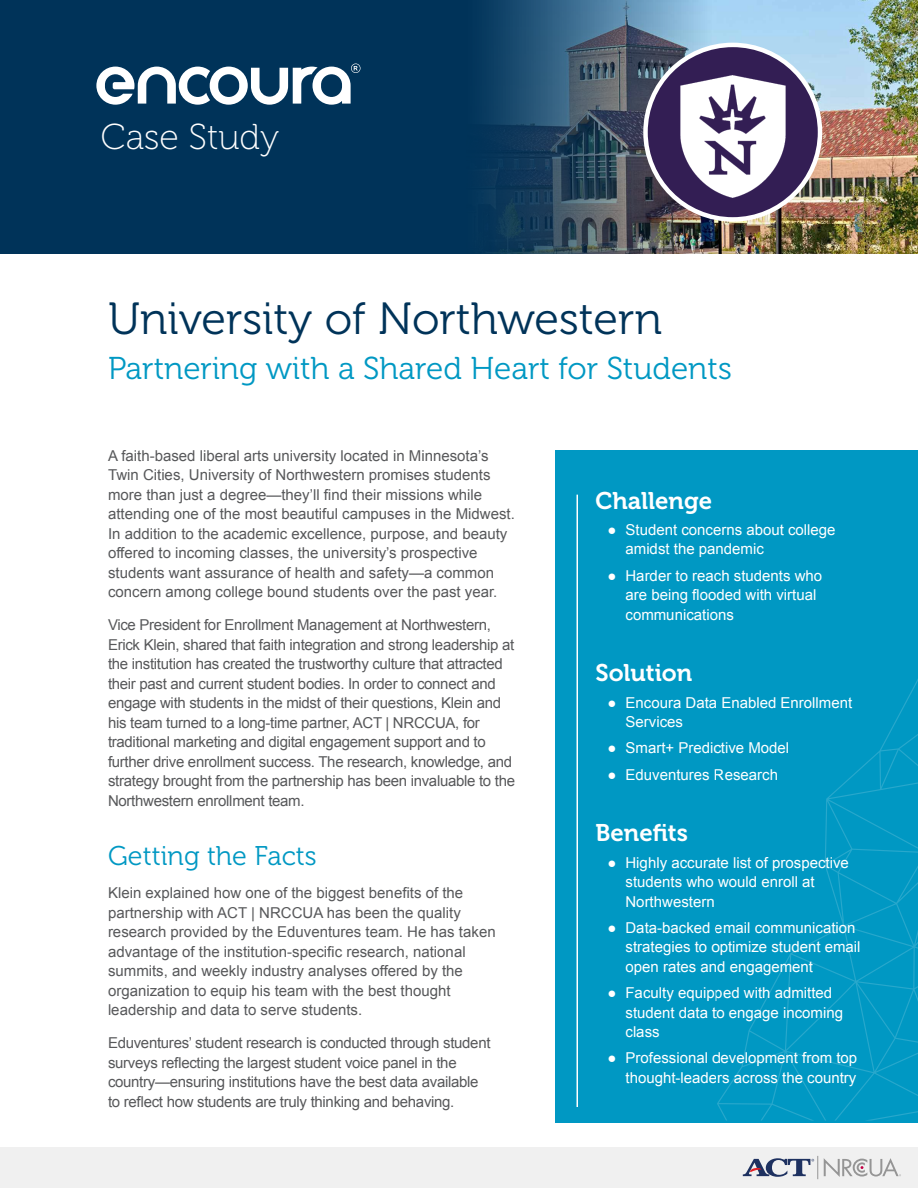
<style>
.page{position:relative;width:918px;height:1188px;background:#fff}
.page>*{position:absolute;margin:0;border:0;box-sizing:border-box;transform-origin:0 0}
.t1{font:45px "Museo 300";color:#003359}
.t2{font:35.85px "Museo 100";color:#fff}
.Subtitle{font:31.5px "Museo 300";color:#0098c3}
.t3{font:27px "Museo 300";color:#0098c3}
.Sidebar_Header{font:24px "Museo 700";color:#fff}
.Body{font:15px/19.5px "Arial";letter-spacing:-.02em;color:#57585a}
.Body-2{font:15px/19.5px "Arial";color:#57585a}
.Sidebar_List{font:15px/19.5px "Arial";color:#fff}
</style>
<div class="page">
<div style="left:0;top:1147px;width:918px;height:41px;background:#f0f0f0"></div>
<svg style="left:824px;top:1158px;width:77px;height:19px"></svg>
<svg style="left:743px;top:1156px;width:75px;height:23px"></svg>
<div style="left:0;top:0;width:918px;height:253px;background:#003359"></div>
<img style="left:354px;top:0;width:564px;height:253px">
<div style="left:646px;top:45px;width:174px;height:174px;background:#331e54;border-radius:50%"></div>
<img style="left:680px;top:76px;width:105px;height:121px">
<div style="left:643px;top:43px;width:179px;height:179px;border:4px solid #fff;border-radius:50%"></div>
<svg style="left:96px;top:64px;width:265px;height:41px"></svg>
<div style="left:555px;top:450px;width:363px;height:673px;background:#0098c3"></div>
<hr style="left:577px;top:495px;width:1px;height:612px;background:#fff">
<svg style="left:717px;top:679px;width:201px;height:442px"></svg>
<p class="t2" style="left:101px;top:118px;width:180px">Case Study</p>
<p class="t1" style="left:108px;top:295px;width:556px">University of Northwestern</p>
<p class="Subtitle" style="left:108px;top:351px;width:625px">Partnering with a Shared Heart for Students</p>
<p class="Body-2" style="left:108px;top:446px;width:408px">A faith-based liberal arts university located in Minnesota’s Twin Cities, University of Northwestern promises students more than just a degree—they’ll find their missions while attending one of the most beautiful campuses in the Midwest.<br>In addition to the academic excellence, purpose, and beauty offered to incoming classes, the university’s prospective students want assurance of health and safety—a common concern among college bound students over the past year.</p>
<p class="Body" style="left:108px;top:616px;width:409px">Vice President for Enrollment Management at Northwestern, Erick Klein, shared that faith integration and strong leadership at the institution has created the trustworthy culture that attracted their past and current student bodies. In order to connect and engage with students in the midst of their questions, Klein and his team turned to a long-time partner, ACT | NRCCUA, for traditional marketing and digital engagement support and to further drive enrollment success. The research, knowledge, and strategy brought from the partnership has been invaluable to the Northwestern enrollment team.</p>
<p class="t3" style="left:108px;top:842px;width:210px">Getting the Facts</p>
<p class="Body-2" style="left:108px;top:883px;width:389px">Klein explained how one of the biggest benefits of the partnership with ACT | NRCCUA has been the quality research provided by the Eduventures team. He has taken advantage of the institution-specific research, national summits, and weekly industry analyses offered by the organization to equip his team with the best thought leadership and data to serve students.</p>
<p class="Body" style="left:108px;top:1033px;width:384px">Eduventures’ student research is conducted through student surveys reflecting the largest student voice panel in the country—ensuring institutions have the best data available to reflect how students are truly thinking and behaving.</p>
<p class="Sidebar_Header" style="left:596px;top:487px;width:118px">Challenge</p>
<p class="Sidebar_List" style="left:626px;top:520px;width:212px;text-indent:-18px">● Student concerns about college amidst the pandemic</p>
<p class="Sidebar_List" style="left:626px;top:566px;width:198px;text-indent:-18px">● Harder to reach students who are being flooded with virtual communications</p>
<p class="Sidebar_Header" style="left:596px;top:660px;width:98px">Solution</p>
<p class="Sidebar_List" style="left:626px;top:693px;width:228px;text-indent:-18px">● Encoura Data Enabled Enrollment<br>Services</p>
<p class="Sidebar_List" style="left:608px;top:738px;width:183px">● Smart+ Predictive Model</p>
<p class="Sidebar_List" style="left:608px;top:765px;width:172px">● Eduventures Research</p>
<p class="Sidebar_Header" style="left:596px;top:820px;width:94px">Benefits</p>
<p class="Sidebar_List" style="left:626px;top:853px;width:225px;text-indent:-18px">● Highly accurate list of prospective students who would enroll at<br>Northwestern</p>
<p class="Sidebar_List" style="left:626px;top:918px;width:237px;text-indent:-18px">● Data-backed email communication strategies to optimize student email open rates and engagement</p>
<p class="Sidebar_List" style="left:626px;top:983px;width:219px;text-indent:-18px">● Faculty equipped with admitted student data to engage incoming class</p>
<p class="Sidebar_List" style="left:608px;top:1049px;width:251px;text-align:right">● Professional development from top thought-leaders across the country</p>
</div>
